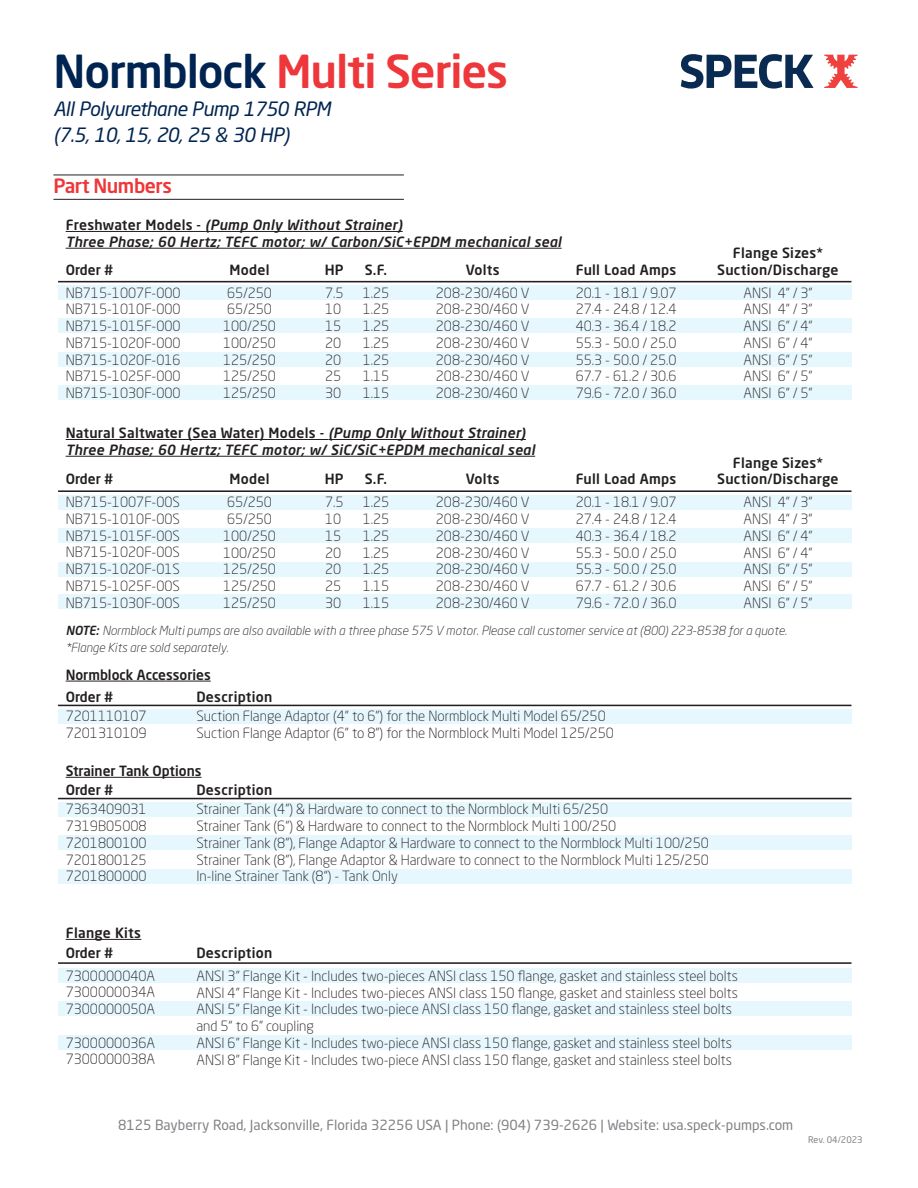
<style>
.page{position:relative;width:918px;height:1188px;background:#fff}
.page>*{position:absolute;margin:0;border:0;box-sizing:border-box;transform-origin:0 0}
.t1{font:500 45px "Neo Sans Std";letter-spacing:-.025em;color:#ee373a}
.t2{font:italic 19.5px/25.5px "Neo Sans Std";letter-spacing:-.025em;color:#002451}
.t3{font:500 19.5px "Neo Sans Std";letter-spacing:-.025em;color:#ee373a}
.t4{font:300 13.95px/16.8px "Neo Sans Std";color:#231f20;text-align:justify}
.t5{font:italic 500 13.95px/16.8px "Neo Sans Std";letter-spacing:.02em;color:#231f20}
.t6{font:500 13.95px "Neo Sans Std";letter-spacing:.02em;color:#231f20}
.t7{font:500 13.95px "Neo Sans Std";color:#231f20}
.t8{font:13.8px "Neo Sans Std";color:#808285}
.t9{font:italic 300 12.45px "Neo Sans Std";color:#231f20}
.t10{font:9px "Neo Sans Std";color:#808285}
.s1{color:#002451}
.s2{font-style:normal}
.s3{font-weight:500}
</style>
<div class="page">
<svg style="left:681px;top:54px;width:133px;height:35px"></svg>
<svg style="left:824px;top:55px;width:34px;height:33px"></svg>
<hr style="left:53px;top:175px;width:351px;height:1px;background:#231f20">
<hr style="left:53px;top:199px;width:351px;height:1px;background:#231f20">
<div style="left:58px;top:286px;width:793px;height:14px;background:#e6f7fd"></div>
<div style="left:58px;top:318px;width:793px;height:15px;background:#e6f7fd"></div>
<div style="left:58px;top:352px;width:793px;height:15px;background:#e6f7fd"></div>
<div style="left:58px;top:385px;width:793px;height:15px;background:#e6f7fd"></div>
<div style="left:58px;top:495px;width:793px;height:15px;background:#e6f7fd"></div>
<div style="left:58px;top:528px;width:793px;height:14px;background:#e6f7fd"></div>
<div style="left:58px;top:562px;width:793px;height:14px;background:#e6f7fd"></div>
<div style="left:58px;top:594px;width:793px;height:15px;background:#e6f7fd"></div>
<div style="left:58px;top:802px;width:793px;height:15px;background:#e6f7fd"></div>
<div style="left:58px;top:835px;width:793px;height:15px;background:#e6f7fd"></div>
<div style="left:58px;top:869px;width:793px;height:15px;background:#e6f7fd"></div>
<div style="left:58px;top:969px;width:793px;height:14px;background:#e6f7fd"></div>
<div style="left:58px;top:1001px;width:793px;height:15px;background:#e6f7fd"></div>
<div style="left:58px;top:1035px;width:793px;height:15px;background:#e6f7fd"></div>
<div style="left:58px;top:709px;width:793px;height:15px;background:#e6f7fd"></div>
<hr style="left:58px;top:281px;width:793px;height:1px;background:#231f20">
<hr style="left:66px;top:231px;width:139px;height:1px;background:#231f20">
<hr style="left:205px;top:231px;width:198px;height:1px;background:#231f20">
<hr style="left:66px;top:248px;width:496px;height:1px;background:#231f20">
<hr style="left:58px;top:490px;width:793px;height:2px;background:#231f20">
<hr style="left:66px;top:439px;width:262px;height:1px;background:#231f20">
<hr style="left:328px;top:439px;width:198px;height:1px;background:#231f20">
<hr style="left:66px;top:456px;width:469px;height:1px;background:#231f20">
<hr style="left:66px;top:777px;width:136px;height:1px;background:#231f20">
<hr style="left:58px;top:798px;width:793px;height:1px;background:#231f20">
<hr style="left:58px;top:962px;width:793px;height:2px;background:#231f20">
<hr style="left:66px;top:939px;width:75px;height:1px;background:#231f20">
<hr style="left:66px;top:681px;width:145px;height:1px;background:#231f20">
<hr style="left:58px;top:705px;width:793px;height:1px;background:#231f20">
<h1 class="t1" style="left:53px;top:43px;width:456px"><span class="s1">Normblock</span> Multi Series</h1>
<h2 class="t2" style="left:53px;top:96px;width:279px">All Polyurethane Pump 1750 RPM (7.5, 10, 15, 20, 25 &amp; 30 HP)</h2>
<h2 class="t3" style="left:53px;top:174px;width:120px">Part Numbers</h2>
<p class="t5" style="left:66px;top:217px;width:497px"><span class="s2">Freshwater Models -</span> (Pump Only Without Strainer)<br>Three Phase; 60 Hertz; TEFC motor; w/ Carbon/SiC+EPDM mechanical seal</p>
<p class="t6" style="left:733px;top:244px;width:92px">Flange Sizes*</p>
<p class="t6" style="left:66px;top:261px;width:49px">Order #</p>
<p class="t6" style="left:229px;top:261px;width:42px">Model</p>
<p class="t6" style="left:325px;top:261px;width:20px">HP</p>
<p class="t6" style="left:365px;top:261px;width:24px">S.F.</p>
<p class="t6" style="left:576px;top:261px;width:102px">Full Load Amps</p>
<p class="t6" style="left:717px;top:261px;width:123px">Suction/Discharge</p>
<p class="t6" style="left:466px;top:261px;width:35px">Volts</p>
<p class="t4" style="left:66px;top:284px;width:116px">NB715-1007F-000<br>NB715-1010F-000<br>NB715-1015F-000<br>NB715-1020F-000<br>NB715-1020F-016<br>NB715-1025F-000<br>NB715-1030F-000</p>
<p class="t4" style="left:325px;top:284px;width:20px;text-align:left">7.5<br>10<br>15<br>20<br>20<br>25<br>30</p>
<p class="t4" style="left:363px;top:284px;width:28px">1.25<br>1.25<br>1.25<br>1.25<br>1.25<br>1.15<br>1.15</p>
<p class="t4" style="left:576px;top:284px;width:103px">20.1 - 18.1 / 9.07<br>27.4 - 24.8 / 12.4<br>40.3 - 36.4 / 18.2<br>55.3 - 50.0 / 25.0<br>55.3 - 50.0 / 25.0<br>67.7 - 61.2 / 30.6<br>79.6 - 72.0 / 36.0</p>
<p class="t4" style="left:436px;top:284px;width:95px">208-230/460 V 208-230/460 V 208-230/460 V 208-230/460 V 208-230/460 V 208-230/460 V 208-230/460 V</p>
<p class="t4" style="left:223px;top:284px;width:54px;text-align:left">65/250<br>65/250<br>100/250<br>100/250<br>125/250<br>125/250<br>125/250</p>
<p class="t5" style="left:66px;top:425px;width:471px"><span class="s2">Natural Saltwater (Sea Water) Models -</span> (Pump Only Without Strainer)<br>Three Phase; 60 Hertz; TEFC motor; w/ SiC/SiC+EPDM mechanical seal</p>
<p class="t4" style="left:744px;top:284px;width:71px">ANSI 4” / 3” ANSI 4” / 3” ANSI 6” / 4” ANSI 6” / 4” ANSI 6” / 5” ANSI 6” / 5” ANSI 6” / 5”</p>
<p class="t6" style="left:733px;top:454px;width:92px">Flange Sizes*</p>
<p class="t6" style="left:66px;top:470px;width:49px">Order #</p>
<p class="t6" style="left:229px;top:470px;width:42px">Model</p>
<p class="t6" style="left:325px;top:470px;width:20px">HP</p>
<p class="t6" style="left:365px;top:470px;width:24px">S.F.</p>
<p class="t6" style="left:717px;top:470px;width:123px">Suction/Discharge</p>
<p class="t6" style="left:466px;top:471px;width:35px">Volts</p>
<p class="t6" style="left:576px;top:471px;width:102px">Full Load Amps</p>
<p class="t4" style="left:66px;top:494px;width:116px">NB715-1007F-00S NB715-1010F-00S NB715-1015F-00S NB715-1020F-00S NB715-1020F-01S NB715-1025F-00S NB715-1030F-00S</p>
<p class="t4" style="left:325px;top:494px;width:20px;text-align:left">7.5<br>10<br>15<br>20<br>20<br>25<br>30</p>
<p class="t4" style="left:363px;top:494px;width:28px">1.25<br>1.25<br>1.25<br>1.25<br>1.25<br>1.15<br>1.15</p>
<p class="t4" style="left:744px;top:494px;width:71px">ANSI 4” / 3” ANSI 4” / 3” ANSI 6” / 4” ANSI 6” / 4” ANSI 6” / 5” ANSI 6” / 5” ANSI 6” / 5”</p>
<p class="t4" style="left:223px;top:494px;width:54px;text-align:left">65/250<br>65/250<br>100/250<br>100/250<br>125/250<br>125/250<br>125/250</p>
<p class="t4" style="left:576px;top:494px;width:103px">20.1 - 18.1 / 9.07<br>27.4 - 24.8 / 12.4<br>40.3 - 36.4 / 18.2<br>55.3 - 50.0 / 25.0<br>55.3 - 50.0 / 25.0<br>67.7 - 61.2 / 30.6<br>79.6 - 72.0 / 36.0</p>
<p class="t4" style="left:436px;top:494px;width:95px">208-230/460 V 208-230/460 V 208-230/460 V 208-230/460 V 208-230/460 V 208-230/460 V 208-230/460 V</p>
<p class="t9" style="left:66px;top:623px;width:723px"><span class="s3">NOTE:</span> Normblock Multi pumps are also available with a three phase 575 V motor. Please call customer service at (800) 223-8538 for a quote.</p>
<p class="t9" style="left:66px;top:640px;width:164px">*Flange Kits are sold separately.</p>
<p class="t7" style="left:66px;top:666px;width:147px">Normblock Accessories</p>
<p class="t4" style="left:196px;top:708px;width:419px">Suction Flange Adaptor (4” to 6”) for the Normblock Multi Model 65/250<br>Suction Flange Adaptor (6” to 8”) for the Normblock Multi Model 125/250</p>
<p class="t6" style="left:66px;top:688px;width:49px">Order #</p>
<p class="t6" style="left:196px;top:688px;width:77px">Description</p>
<p class="t4" style="left:66px;top:708px;width:82px">7201110107<br>7201310109</p>
<p class="t7" style="left:66px;top:762px;width:137px">Strainer Tank Options</p>
<p class="t6" style="left:66px;top:781px;width:49px">Order #</p>
<p class="t6" style="left:196px;top:781px;width:77px">Description</p>
<p class="t4" style="left:66px;top:801px;width:82px">7363409031<br>7319B05008<br>7201800100<br>7201800125<br>7201800000</p>
<p class="t6" style="left:66px;top:924px;width:77px">Flange Kits</p>
<p class="t4" style="left:196px;top:801px;width:514px;text-align:left">Strainer Tank (4”) &amp; Hardware to connect to the Normblock Multi 65/250<br>Strainer Tank (6“) &amp; Hardware to connect to the Normblock Multi 100/250<br>Strainer Tank (8”), Flange Adaptor &amp; Hardware to connect to the Normblock Multi 100/250<br>Strainer Tank (8”), Flange Adaptor &amp; Hardware to connect to the Normblock Multi 125/250<br>In-line Strainer Tank (8“) - Tank Only</p>
<p class="t6" style="left:66px;top:944px;width:49px">Order #</p>
<p class="t6" style="left:196px;top:944px;width:77px">Description</p>
<p class="t4" style="left:66px;top:967px;width:91px">7300000040A 7300000034A 7300000050A</p>
<p class="t4" style="left:66px;top:1034px;width:91px">7300000036A<br>7300000038A</p>
<p class="t4" style="left:196px;top:967px;width:543px;text-align:left">ANSI 3” Flange Kit - Includes two-pieces ANSI class 150 flange, gasket and stainless steel bolts ANSI 4” Flange Kit - Includes two-pieces ANSI class 150 flange, gasket and stainless steel bolts ANSI 5” Flange Kit - Includes two-piece ANSI class 150 flange, gasket and stainless steel bolts and 5“ to 6” coupling<br>ANSI 6” Flange Kit - Includes two-piece ANSI class 150 flange, gasket and stainless steel bolts ANSI 8” Flange Kit - Includes two-piece ANSI class 150 flange, gasket and stainless steel bolts</p>
<p class="t8" style="left:118px;top:1117px;width:677px">8125 Bayberry Road, Jacksonville, Florida 32256 USA | Phone: (904) 739-2626 | Website: usa.speck-pumps.com</p>
<p class="t10" style="left:808px;top:1134px;width:56px">Rev. 04/2023</p>
</div>
